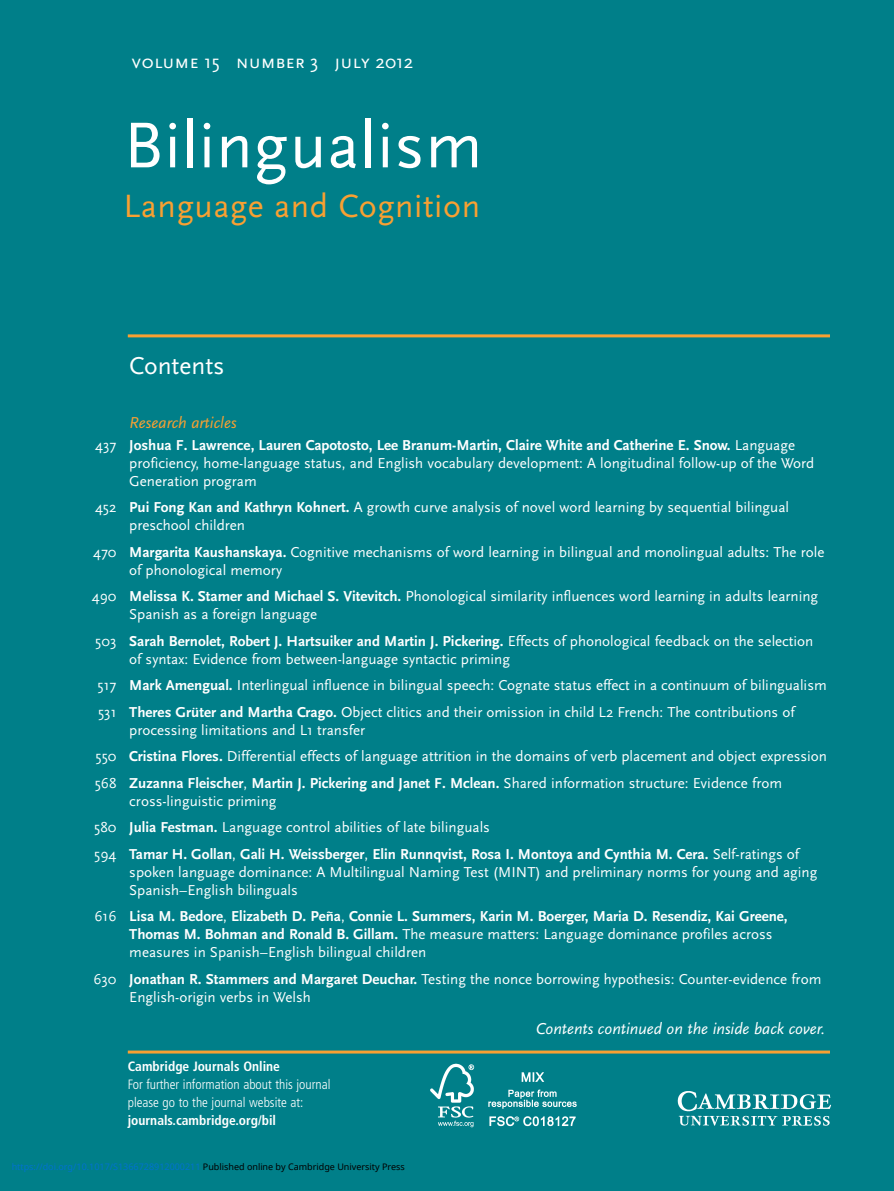
<style>
.page{position:relative;width:894px;height:1191px;background:#fff}
.page>*{position:absolute;margin:0;border:0;box-sizing:border-box;transform-origin:0 0}
.t1{font:67.5px "Scala Sans";letter-spacing:.01em;color:#fff}
.t2{font:33.75px "Scala Sans";letter-spacing:.02em;color:#f9a032}
.t3{font:25.5px "Scala Sans";color:#fff}
.t4{font:19.5px "Scala Sans Caps";color:#fff}
.t5{font:italic 16.5px "Scala Sans";color:#fff}
.t6{font:italic 16.5px "Scala Sans";color:#f9a032}
.t7{font:15px/18px "Scala Sans";color:#fff}
.t8{font:700 15px/26.5px "Scala Sans";color:#fff}
.t9{font:300 condensed 13.5px/18px "Frutiger";color:#fff}
.t10{font:700 condensed 13.5px "Frutiger";color:#fff}
.t11{font:9px "Noto Sans";color:#0172cf}
.s1{font-family:"Scala Sans"}
.s2{font-weight:700}
.s3{font-weight:400}
.s4{color:#000}
</style>
<div class="page">
<hr style="left:893px;top:0;width:1px;height:1191px;background:#231f20">
<div style="left:0;top:0;width:893px;height:1191px;background:#007f89"></div>
<img style="left:677px;top:1091px;width:154px;height:35px">
<hr style="left:128px;top:1051px;width:701px;height:3px;background:#f9a032">
<hr style="left:128px;top:334px;width:701px;height:3px;background:#f9a032">
<img style="left:430px;top:1063px;width:147px;height:65px">
<h3 class="t4" style="left:132px;top:50px;width:283px">volume <span class="s1">15</span> number <span class="s1">3</span> july <span class="s1">2012</span></h3>
<h1 class="t1" style="left:124px;top:118px;width:360px">Bilingualism</h1>
<h2 class="t2" style="left:124px;top:193px;width:358px">Language and Cognition</h2>
<h3 class="t3" style="left:129px;top:356px;width:97px">Contents</h3>
<p class="t6" style="left:129px;top:415px;width:109px">Research articles</p>
<p class="t7" style="left:129px;top:437px;width:686px;text-indent:-34px">437 <span class="s2">Joshua F. Lawrence, Lauren Capotosto, Lee Branum-Martin, Claire White and Catherine E. Snow.</span> Language proficiency, home-language status, and English vocabulary development: A longitudinal follow-up of the Word<br>Generation program</p>
<p class="t7" style="left:129px;top:500px;width:661px;text-indent:-34px">452 <span class="s2">Pui Fong Kan and Kathryn Kohnert.</span> A growth curve analysis of novel word learning by sequential bilingual preschool children</p>
<p class="t7" style="left:129px;top:544px;width:696px;text-indent:-36px">470 <span class="s2">Margarita Kaushanskaya.</span> Cognitive mechanisms of word learning in bilingual and monolingual adults: The role of phonological memory</p>
<p class="t7" style="left:129px;top:589px;width:690px;text-indent:-37px">490 <span class="s2">Melissa K. Stamer and Michael S. Vitevitch.</span> Phonological similarity influences word learning in adults learning<br>Spanish as a foreign language</p>
<p class="t7" style="left:129px;top:633px;width:685px;text-indent:-34px">503 <span class="s2">Sarah Bernolet, Robert J. Hartsuiker and Martin J. Pickering.</span> Effects of phonological feedback on the selection of syntax: Evidence from between-language syntactic priming</p>
<p class="t7" style="left:97px;top:674px;width:730px;line-height:26.5px">517 <span class="s2">Mark Amengual.</span> Interlingual influence in bilingual speech: Cognate status effect in a continuum of bilingualism<br>531 <span class="s2">Theres Grüter and Martha Crago.</span> Object clitics and their omission in child L2 French: The contributions of</p>
<p class="t7" style="left:95px;top:718px;width:733px;line-height:26.5px;text-indent:35px">processing limitations and L1 transfer<br>550 <span class="s2">Cristina Flores.</span> Differential effects of language attrition in the domains of verb placement and object expression<br>568 <span class="s2">Zuzanna Fleischer</span>, <span class="s2">Martin J. Pickering and Janet F. Mclean.</span> Shared information structure: Evidence from</p>
<p class="t8" style="left:94px;top:789px;width:706px;text-indent:35px"><span class="s3">cross-linguistic priming<br>580</span> Julia Festman. <span class="s3">Language control abilities of late bilinguals<br>594</span> Tamar H. Gollan<span class="s3">,</span> Gali H. Weissberger<span class="s3">,</span> Elin Runnqvist, Rosa I. Montoya and Cynthia M. Cera. <span class="s3">Self-ratings of</span></p>
<p class="t7" style="left:129px;top:864px;width:689px">spoken language dominance: A Multilingual Naming Test (MINT) and preliminary norms for young and aging<br>Spanish–English bilinguals</p>
<p class="t8" style="left:129px;top:909px;width:659px;line-height:18px;text-indent:-35px"><span class="s3">616</span> Lisa M. Bedore<span class="s3">,</span> Elizabeth D. Peña<span class="s3">,</span> Connie L. Summers, Karin M. Boerger, Maria D. Resendiz, Kai Greene,<br>Thomas M. Bohman and Ronald B. Gillam. <span class="s3">The measure matters: Language dominance profiles across measures in Spanish–English bilingual children</span></p>
<p class="t7" style="left:129px;top:971px;width:693px;text-indent:-36px">630 <span class="s2">Jonathan R. Stammers and Margaret Deuchar.</span> Testing the nonce borrowing hypothesis: Counter-evidence from<br>English-origin verbs in Welsh</p>
<p class="t10" style="left:128px;top:1061px;width:154px">Cambridge Journals Online</p>
<p class="t9" style="left:128px;top:1077px;width:204px">For further information about this journal please go to the journal website at:</p>
<p class="t10" style="left:128px;top:1115px;width:150px">journals.cambridge.org/bil</p>
<p class="t11" style="left:12px;top:1160px;width:394px">https://doi.org/10.1017/S1366728912000211 <span class="s4">Published online by Cambridge University Press</span></p>
<p class="t5" style="left:535px;top:1021px;width:291px">Contents continued on the inside back cover.</p>
</div>
